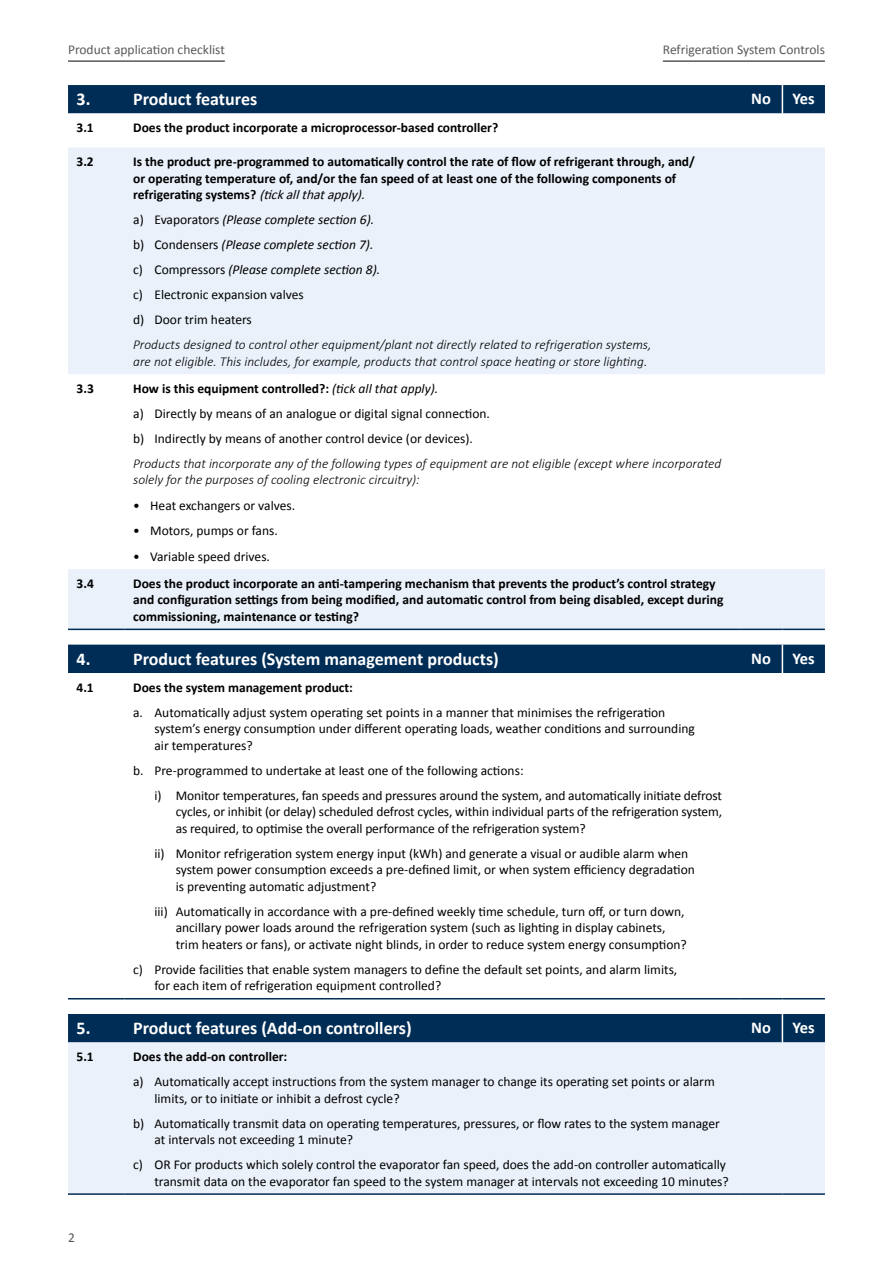
<style>
.page{position:relative;width:893px;height:1263px;background:#fff}
.page>*{position:absolute;margin:0;border:0;box-sizing:border-box;transform-origin:0 0}
.t1{font:700 18px "Calibri";color:#fff}
.t2{font:700 16.5px "Calibri";color:#fff}
.t3{font:13.5px/16.5px "Calibri";color:#000}
.t4{font:700 13.5px/16.5px "Calibri";color:#000}
.t5{font:italic 300 13.5px/16.5px "Calibri";color:#000}
.t6{font:13.5px "Calibri";color:#58595b}
.s1{font-weight:400;font-style:italic}
.s2{font-style:italic}
.s3{font-weight:700}
</style>
<div class="page">
<hr style="left:663px;top:60px;width:162px;height:2px;background:#58595b">
<hr style="left:68px;top:60px;width:157px;height:2px;background:#58595b">
<div style="left:68px;top:147px;width:757px;height:227px;background:#eaf1fa"></div>
<div style="left:68px;top:569px;width:757px;height:60px;background:#eaf1fa"></div>
<div style="left:68px;top:85px;width:757px;height:28px;background:#002d56"></div>
<hr style="left:68px;top:629px;width:57px;height:1px;background:#002d56">
<hr style="left:125px;top:629px;width:615px;height:1px;background:#002d56">
<hr style="left:740px;top:629px;width:42px;height:1px;background:#002d56">
<hr style="left:782px;top:629px;width:43px;height:1px;background:#002d56">
<div style="left:68px;top:645px;width:757px;height:28px;background:#002d56"></div>
<hr style="left:68px;top:998px;width:57px;height:1px;background:#002d56">
<hr style="left:125px;top:998px;width:615px;height:1px;background:#002d56">
<hr style="left:740px;top:998px;width:42px;height:1px;background:#002d56">
<hr style="left:782px;top:998px;width:43px;height:1px;background:#002d56">
<div style="left:68px;top:1042px;width:757px;height:151px;background:#eaf1fa"></div>
<div style="left:68px;top:1014px;width:757px;height:28px;background:#002d56"></div>
<hr style="left:68px;top:1193px;width:57px;height:2px;background:#002d56">
<hr style="left:125px;top:1193px;width:615px;height:2px;background:#002d56">
<hr style="left:740px;top:1193px;width:42px;height:2px;background:#002d56">
<hr style="left:782px;top:1193px;width:43px;height:2px;background:#002d56">
<p class="t6" style="left:68px;top:40px;width:158px">Product application checklist</p>
<p class="t6" style="left:663px;top:40px;width:163px">Refrigeration System Controls</p>
<h1 class="t1" style="left:77px;top:86px;width:182px">3. Product features</h1>
<p class="t2" style="left:751px;top:87px;width:21px">No</p>
<p class="t2" style="left:793px;top:87px;width:24px">Yes</p>
<p class="t4" style="left:77px;top:119px;width:19px">3.1</p>
<p class="t4" style="left:133px;top:119px;width:367px">Does the product incorporate a microprocessor-based controller?</p>
<p class="t4" style="left:77px;top:153px;width:19px">3.2</p>
<p class="t4" style="left:133px;top:153px;width:563px">Is the product pre-programmed to automatically control the rate of flow of refrigerant through, and/ or operating temperature of, and/or the fan speed of at least one of the following components of refrigerating systems? <span class="s1">(tickallthatapply).</span></p>
<p class="t3" style="left:133px;top:207px;width:248px;line-height:25px">a) Evaporators <span class="s2">(Please complete section 6). </span>b) Condensers <span class="s2">(Please complete section 7). </span>c) Compressors <span class="s2">(Please complete section 8). </span>c) Electronic expansion valves<br>d) Door trim heaters</p>
<p class="t5" style="left:133px;top:336px;width:520px">Products designed to control other equipment/plant not directly related to refrigeration systems, are not eligible. This includes, for example, products that control space heating or store lighting.</p>
<p class="t4" style="left:77px;top:380px;width:19px">3.3</p>
<p class="t3" style="left:133px;top:375px;width:358px;line-height:25px"><span class="s3">How is this equipment controlled?:</span> <span class="s2">(tick all that apply).<br></span>a) Directly by means of an analogue or digital signal connection. b) Indirectly by means of another control device (or devices).</p>
<p class="t5" style="left:133px;top:455px;width:590px">Products that incorporate any of the following types of equipment are not eligible (except where incorporated solely for the purposes of cooling electronic circuitry):</p>
<p class="t3" style="left:133px;top:497px;width:163px">• Heat exchangers or valves.</p>
<p class="t3" style="left:133px;top:522px;width:146px">• Motors, pumps or fans.</p>
<p class="t3" style="left:133px;top:547px;width:138px">• Variable speed drives.</p>
<p class="t4" style="left:77px;top:575px;width:19px">3.4</p>
<p class="t4" style="left:133px;top:575px;width:592px">Does the product incorporate an anti-tampering mechanism that prevents the product’s control strategy and configuration settings from being modified, and automatic control from being disabled, except during commissioning, maintenance or testing?</p>
<h1 class="t1" style="left:77px;top:646px;width:424px">4. Product features (System management products)</h1>
<p class="t2" style="left:751px;top:646px;width:21px">No</p>
<p class="t2" style="left:793px;top:646px;width:24px">Yes</p>
<p class="t4" style="left:77px;top:679px;width:19px">4.1</p>
<p class="t4" style="left:133px;top:679px;width:221px">Does the system management product:</p>
<p class="t3" style="left:154px;top:704px;width:542px;text-indent:-21px">a. Automatically adjust system operating set points in a manner that minimises the refrigeration system’s energy consumption under different operating loads, weather conditions and surrounding air temperatures?</p>
<p class="t3" style="left:154px;top:757px;width:569px;line-height:25px;text-indent:-21px">b. Pre-programmed to undertake at least one of the following actions:<br>i) Monitor temperatures, fan speeds and pressures around the system, and automatically initiate defrost</p>
<p class="t3" style="left:176px;top:803px;width:548px">cycles, or inhibit (or delay) scheduled defrost cycles, within individual parts of the refrigeration system, as required, to optimise the overall performance of the refrigeration system?</p>
<p class="t3" style="left:176px;top:844px;width:521px;text-indent:-21px">ii) Monitor refrigeration system energy input (kWh) and generate a visual or audible alarm when system power consumption exceeds a pre-defined limit, or when system efficiency degradation is preventing automatic adjustment?</p>
<p class="t3" style="left:176px;top:902px;width:513px;text-indent:-21px">iii) Automatically in accordance with a pre-defined weekly time schedule, turn off, or turn down, ancillary power loads around the refrigeration system (such as lighting in display cabinets, trim heaters or fans), or activate night blinds, in order to reduce system energy consumption?</p>
<p class="t3" style="left:154px;top:960px;width:524px;text-indent:-21px">c) Provide facilities that enable system managers to define the default set points, and alarm limits, for each item of refrigeration equipment controlled?</p>
<h1 class="t1" style="left:77px;top:1015px;width:337px">5. Product features (Add-on controllers)</h1>
<p class="t2" style="left:751px;top:1016px;width:21px">No</p>
<p class="t2" style="left:793px;top:1016px;width:24px">Yes</p>
<p class="t4" style="left:77px;top:1048px;width:19px">5.1</p>
<p class="t4" style="left:133px;top:1048px;width:156px">Does the add-on controller:</p>
<p class="t3" style="left:154px;top:1073px;width:562px;text-indent:-21px">a) Automatically accept instructions from the system manager to change its operating set points or alarm limits, or to initiate or inhibit a defrost cycle?</p>
<p class="t3" style="left:154px;top:1114px;width:567px;text-indent:-21px">b) Automatically transmit data on operating temperatures, pressures, or flow rates to the system manager at intervals not exceeding 1 minute?</p>
<p class="t3" style="left:133px;top:1156px;width:597px;text-align:right">c) OR For products which solely control the evaporator fan speed, does the add-on controller automatically transmit data on the evaporator fan speed to the system manager at intervals not exceeding 10 minutes?</p>
<p class="t6" style="left:68px;top:1228px;width:8px">2</p>
</div>
